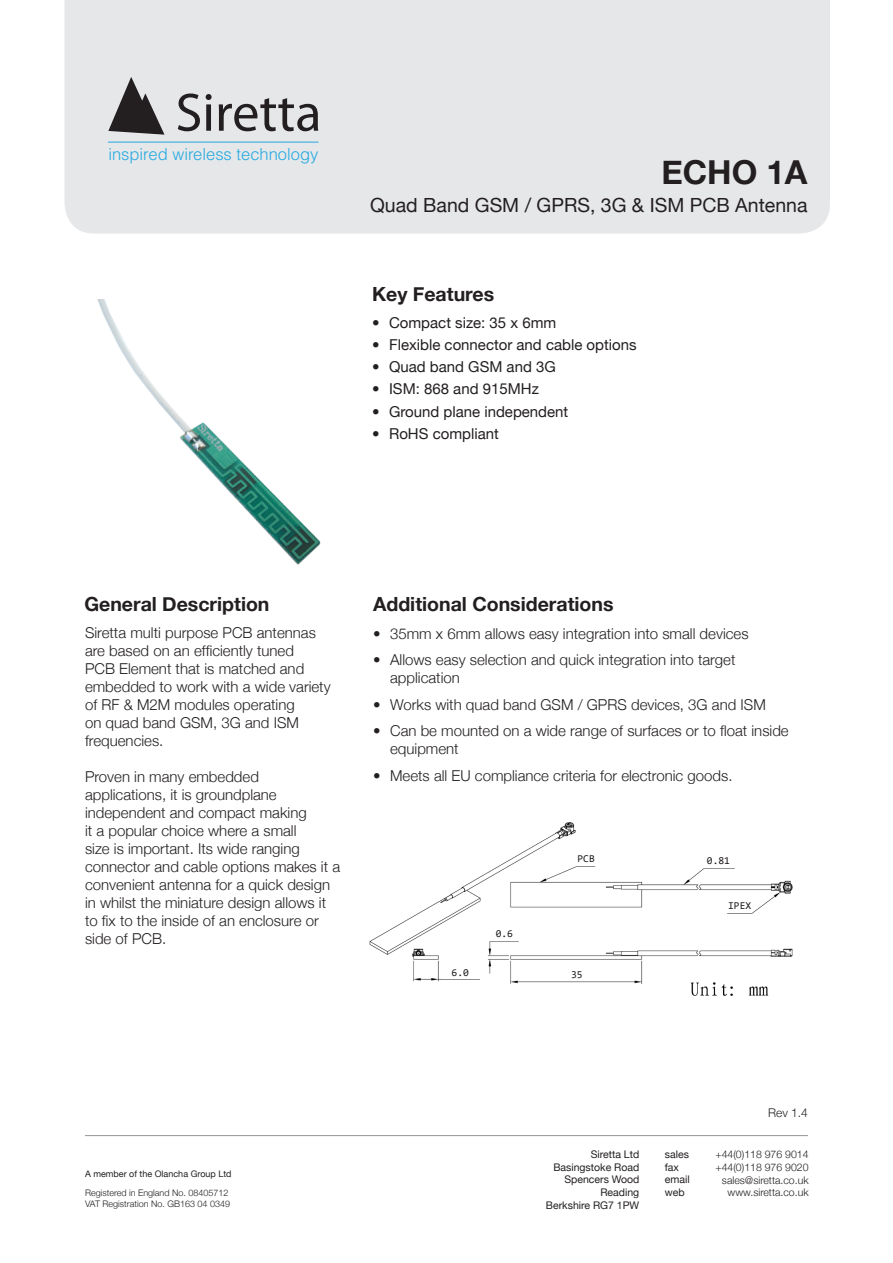
<style>
.page{position:relative;width:893px;height:1263px;background:#fff}
.page>*{position:absolute;margin:0;border:0;box-sizing:border-box;transform-origin:0 0}
.t1{font:700 33px "Helvetica Neue";color:#231f20}
.t2{font:700 19.5px "Helvetica Neue";color:#231f20}
.t3{font:19.5px "Helvetica Neue";color:#231f20}
.t4{font:300 16.5px "Helvetica";color:#24aae1}
.t5{font:300 15px/18px "Helvetica Neue";color:#231f20}
.t6{font:15px "Helvetica Neue";color:#231f20}
.t7{font:300 12px "Helvetica Neue";color:#231f20}
.t8{font:10.5px/12.6px "Helvetica Neue";color:#231f20;text-align:right}
.t9{font:300 10.5px/12.6px "Helvetica Neue";color:#231f20;text-align:right}
.t10{font:10.5px "Consolas";color:#231f20}
.t11{font:300 9px/10.8px "Helvetica Neue";color:#231f20}
.t12{font:9px "Helvetica Neue";color:#231f20}
</style>
<div class="page">
<div style="left:65px;top:0;width:765px;height:234px;background:#e6e7e9"></div>
<hr style="left:85px;top:1135px;width:723px;height:1px;background:#939598">
<svg style="left:108px;top:77px;width:56px;height:58px;background:#848384"></svg>
<svg style="left:178px;top:94px;width:22px;height:37px"></svg>
<svg style="left:206px;top:94px;width:6px;height:37px"></svg>
<svg style="left:219px;top:98px;width:99px;height:33px;background:#a09fa1"></svg>
<hr style="left:108px;top:142px;width:210px;height:1px;background:#24aae1">
<img style="left:97px;top:299px;width:224px;height:266px">
<img style="left:369px;top:822px;width:424px;height:174px">
<div style="left:551px;top:963px;width:46px;height:17px;background:#fff"></div>
<div style="left:441px;top:961px;width:46px;height:17px;background:#fff"></div>
<div style="left:480px;top:924px;width:46px;height:17px;background:#fff"></div>
<div style="left:560px;top:847px;width:46px;height:17px;background:#fff"></div>
<div style="left:698px;top:850px;width:46px;height:17px;background:#fff"></div>
<div style="left:706px;top:895px;width:46px;height:17px;background:#fff"></div>
<p class="t4" style="left:108px;top:141px;width:212px">inspired wireless technology</p>
<h1 class="t1" style="left:661px;top:151px;width:148px">ECHO 1A</h1>
<h2 class="t3" style="left:370px;top:193px;width:439px">Quad Band GSM / GPRS, 3G &amp; ISM PCB Antenna</h2>
<p class="t2" style="left:372px;top:282px;width:124px">Key Features</p>
<p class="t6" style="left:372px;top:313px;width:186px">• Compact size: 35 x 6mm</p>
<p class="t6" style="left:372px;top:335px;width:266px">• Flexible connector and cable options</p>
<p class="t6" style="left:372px;top:358px;width:185px">• Quad band GSM and 3G</p>
<p class="t6" style="left:372px;top:380px;width:168px">• ISM: 868 and 915MHz</p>
<p class="t6" style="left:372px;top:402px;width:198px">• Ground plane independent</p>
<p class="t6" style="left:372px;top:424px;width:128px">• RoHS compliant</p>
<p class="t2" style="left:84px;top:592px;width:187px">General Description</p>
<p class="t5" style="left:85px;top:623px;width:247px">Siretta multi purpose PCB antennas are based on an efficiently tuned<br>PCB Element that is matched and embedded to work with a wide variety of RF &amp; M2M modules operating<br>on quad band GSM, 3G and ISM frequencies.</p>
<p class="t5" style="left:85px;top:767px;width:257px">Proven in many embedded applications, it is groundplane independent and compact making<br>it a popular choice where a small<br>size is important. Its wide ranging connector and cable options makes it a convenient antenna for a quick design in whilst the miniature design allows it to fix to the inside of an enclosure or side of PCB.</p>
<p class="t2" style="left:373px;top:592px;width:242px">Additional Considerations</p>
<p class="t5" style="left:373px;top:624px;width:377px">• 35mm x 6mm allows easy integration into small devices</p>
<p class="t5" style="left:390px;top:651px;width:347px;text-indent:-17px">• Allows easy selection and quick integration into target application</p>
<p class="t5" style="left:373px;top:695px;width:394px">• Works with quad band GSM / GPRS devices, 3G and ISM</p>
<p class="t5" style="left:390px;top:722px;width:400px;text-indent:-17px">• Can be mounted on a wide range of surfaces or to float inside equipment</p>
<p class="t5" style="left:373px;top:766px;width:361px">• Meets all EU compliance criteria for electronic goods.</p>
<p class="t10" style="left:496px;top:927px;width:19px">0.6</p>
<p class="t10" style="left:577px;top:851px;width:19px">PCB</p>
<p class="t10" style="left:707px;top:853px;width:25px">0.81</p>
<p class="t10" style="left:728px;top:898px;width:25px">IPEX</p>
<p class="t10" style="left:452px;top:965px;width:19px">6.0</p>
<p class="t10" style="left:571px;top:967px;width:13px">35</p>
<p class="t12" style="left:85px;top:1168px;width:148px">A member of the Olancha Group Ltd</p>
<p class="t11" style="left:85px;top:1188px;width:146px">Registered in England No. 08405712<br>VAT Registration No. GB163 04 0349</p>
<p class="t7" style="left:768px;top:1106px;width:41px">Rev 1.4</p>
<p class="t8" style="left:546px;top:1148px;width:95px">Siretta Ltd<br>Basingstoke Road<br>Spencers Wood<br>Reading<br>Berkshire RG7 1PW</p>
<p class="t8" style="left:665px;top:1148px;width:26px;text-align:left">sales fax email web</p>
<p class="t9" style="left:715px;top:1148px;width:95px">+44(0)118 976 9014 +44(0)118 976 9020 sales@siretta.co.uk www.siretta.co.uk</p>
</div>
